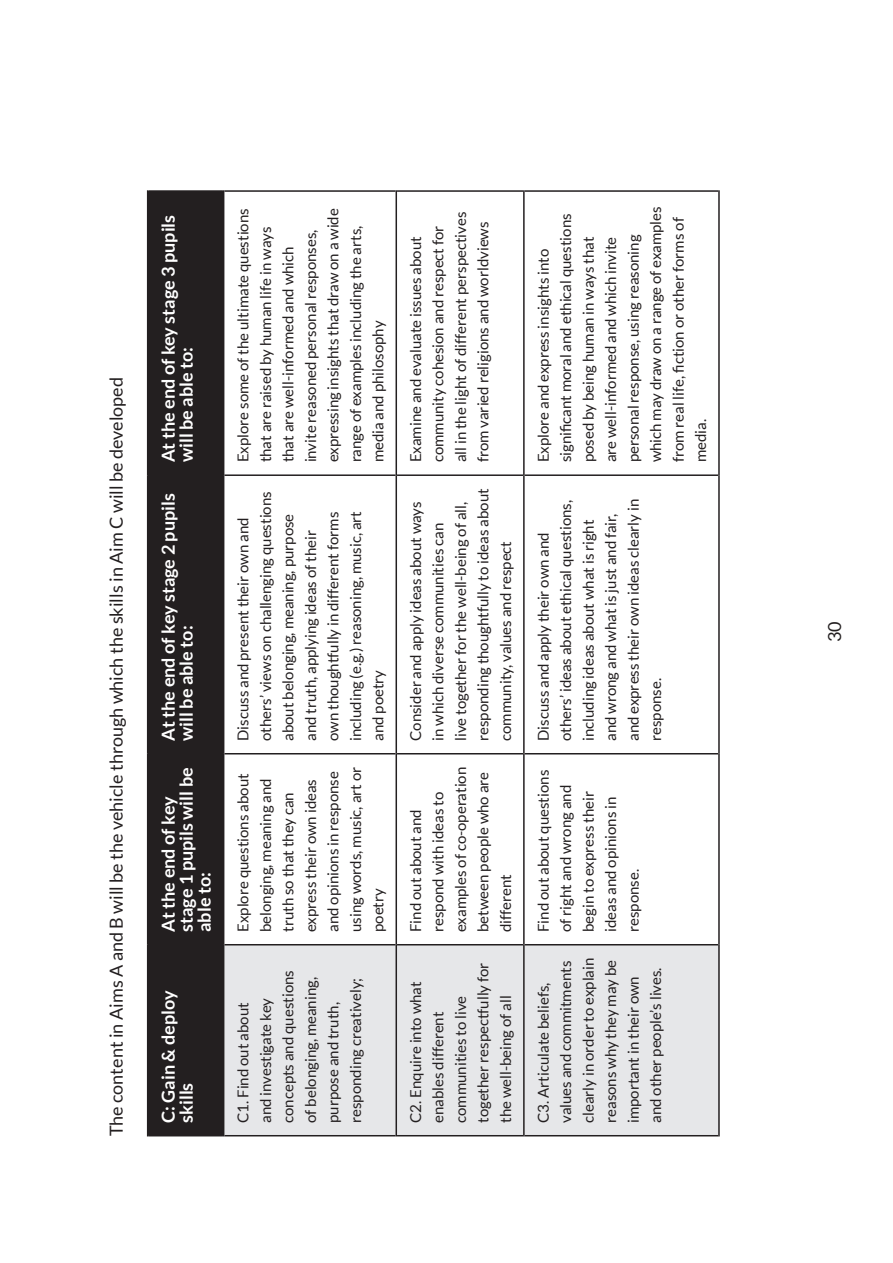
<style>
.page{position:relative;width:893px;height:1263px;background:#fff}
.page>*{position:absolute;margin:0;border:0;box-sizing:border-box;transform-origin:0 0}
.bread_tables{font:700 18px/18px "Lato";color:#fff}
.Bread_reg{font:18px "Lato";color:#231f20}
.bread_tables-2{font:15px/22.5px "Lato";color:#231f20}
</style>
<div class="page">
<div style="left:148px;top:192px;width:75px;height:943px;background:#231f20"></div>
<div style="left:224px;top:945px;width:494px;height:190px;background:#e6e7e9"></div>
<hr style="left:147px;top:945px;width:1px;height:191px;background:#231f20">
<hr style="left:148px;top:1135px;width:75px;height:1px;background:#231f20">
<hr style="left:147px;top:754px;width:1px;height:191px;background:#231f20">
<hr style="left:148px;top:944px;width:75px;height:1px;background:#231f20">
<hr style="left:147px;top:475px;width:1px;height:279px;background:#231f20">
<hr style="left:148px;top:753px;width:75px;height:1px;background:#231f20">
<hr style="left:147px;top:190px;width:1px;height:285px;background:#231f20">
<hr style="left:148px;top:474px;width:75px;height:2px;background:#231f20">
<hr style="left:148px;top:190px;width:75px;height:2px;background:#231f20">
<hr style="left:223px;top:945px;width:1px;height:191px;background:#231f20">
<hr style="left:224px;top:1135px;width:172px;height:1px;background:#231f20">
<hr style="left:223px;top:754px;width:1px;height:191px;background:#231f20">
<hr style="left:224px;top:944px;width:172px;height:1px;background:#231f20">
<hr style="left:223px;top:475px;width:1px;height:279px;background:#231f20">
<hr style="left:224px;top:753px;width:172px;height:1px;background:#231f20">
<hr style="left:223px;top:190px;width:1px;height:285px;background:#231f20">
<hr style="left:224px;top:474px;width:172px;height:2px;background:#231f20">
<hr style="left:224px;top:190px;width:172px;height:2px;background:#231f20">
<hr style="left:396px;top:945px;width:1px;height:191px;background:#231f20">
<hr style="left:397px;top:1135px;width:126px;height:1px;background:#231f20">
<hr style="left:396px;top:754px;width:1px;height:191px;background:#231f20">
<hr style="left:397px;top:944px;width:126px;height:1px;background:#231f20">
<hr style="left:396px;top:475px;width:1px;height:279px;background:#231f20">
<hr style="left:397px;top:753px;width:126px;height:1px;background:#231f20">
<hr style="left:396px;top:190px;width:1px;height:285px;background:#231f20">
<hr style="left:397px;top:474px;width:126px;height:2px;background:#231f20">
<hr style="left:397px;top:190px;width:126px;height:2px;background:#231f20">
<hr style="left:523px;top:945px;width:2px;height:191px;background:#231f20">
<hr style="left:525px;top:1135px;width:193px;height:1px;background:#231f20">
<hr style="left:523px;top:754px;width:2px;height:191px;background:#231f20">
<hr style="left:525px;top:944px;width:193px;height:1px;background:#231f20">
<hr style="left:523px;top:475px;width:2px;height:279px;background:#231f20">
<hr style="left:525px;top:753px;width:193px;height:1px;background:#231f20">
<hr style="left:523px;top:190px;width:2px;height:285px;background:#231f20">
<hr style="left:525px;top:474px;width:193px;height:2px;background:#231f20">
<hr style="left:525px;top:190px;width:193px;height:2px;background:#231f20">
<hr style="left:718px;top:945px;width:2px;height:191px;background:#231f20">
<hr style="left:718px;top:754px;width:2px;height:191px;background:#231f20">
<hr style="left:718px;top:475px;width:2px;height:279px;background:#231f20">
<hr style="left:718px;top:190px;width:2px;height:285px;background:#231f20">
<p class="Bread_reg" style="left:106px;top:1136px;width:761px;rotate:-90deg">The content in Aims A and B will be the vehicle through which the skills in Aim C will be developed</p>
<p class="bread_tables" style="left:159px;top:462px;width:249px;rotate:-90deg">At the end of key stage 3 pupils will be able to:</p>
<p class="bread_tables" style="left:159px;top:741px;width:249px;rotate:-90deg">At the end of key stage 2 pupils will be able to:</p>
<p class="bread_tables" style="left:159px;top:932px;width:166px;rotate:-90deg">At the end of key stage 1 pupils will be able to:</p>
<p class="bread_tables" style="left:159px;top:1123px;width:134px;rotate:-90deg">C: Gain &amp; deploy skills</p>
<p class="bread_tables-2" style="left:232px;top:462px;width:256px;rotate:-90deg">Explore some of the ultimate questions that are raised by human life in ways that are well-informed and which invite reasoned personal responses, expressing insights that draw on a wide range of examples including the arts, media and philosophy</p>
<p class="bread_tables-2" style="left:232px;top:741px;width:251px;rotate:-90deg">Discuss and present their own and others’ views on challenging questions about belonging, meaning, purpose and truth, applying ideas of their<br>own thoughtfully in different forms including (e.g.) reasoning, music, art and poetry</p>
<p class="bread_tables-2" style="left:232px;top:932px;width:167px;rotate:-90deg">Explore questions about belonging, meaning and truth so that they can express their own ideas and opinions in response using words, music, art or poetry</p>
<p class="bread_tables-2" style="left:232px;top:1123px;width:154px;rotate:-90deg">C1. Find out about<br>and investigate key concepts and questions of belonging, meaning, purpose and truth, responding creatively;</p>
<p class="bread_tables-2" style="left:404px;top:462px;width:252px;rotate:-90deg">Examine and evaluate issues about community cohesion and respect for all in the light of different perspectives from varied religions and worldviews</p>
<p class="bread_tables-2" style="left:404px;top:741px;width:254px;rotate:-90deg">Consider and apply ideas about ways in which diverse communities can<br>live together for the well-being of all, responding thoughtfully to ideas about community, values and respect</p>
<p class="bread_tables-2" style="left:404px;top:932px;width:167px;rotate:-90deg">Find out about and respond with ideas to examples of co-operation between people who are different</p>
<p class="bread_tables-2" style="left:404px;top:1123px;width:162px;rotate:-90deg">C2. Enquire into what enables different communities to live together respectfully for the well-being of all</p>
<p class="bread_tables-2" style="left:532px;top:462px;width:258px;rotate:-90deg">Explore and express insights into significant moral and ethical questions posed by being human in ways that<br>are well-informed and which invite personal response, using reasoning which may draw on a range of examples from real life, fiction or other forms of media.</p>
<p class="bread_tables-2" style="left:532px;top:741px;width:243px;rotate:-90deg">Discuss and apply their own and others’ ideas about ethical questions, including ideas about what is right and wrong and what is just and fair, and express their own ideas clearly in response.</p>
<p class="bread_tables-2" style="left:532px;top:932px;width:164px;rotate:-90deg">Find out about questions of right and wrong and begin to express their ideas and opinions in response.</p>
<p class="bread_tables-2" style="left:532px;top:1123px;width:167px;rotate:-90deg">C3. Articulate beliefs, values and commitments clearly in order to explain reasons why they may be important in their own and other people’s lives.</p>
<p class="Bread_reg" style="left:825px;top:642px;width:22px;rotate:-90deg">30</p>
</div>
